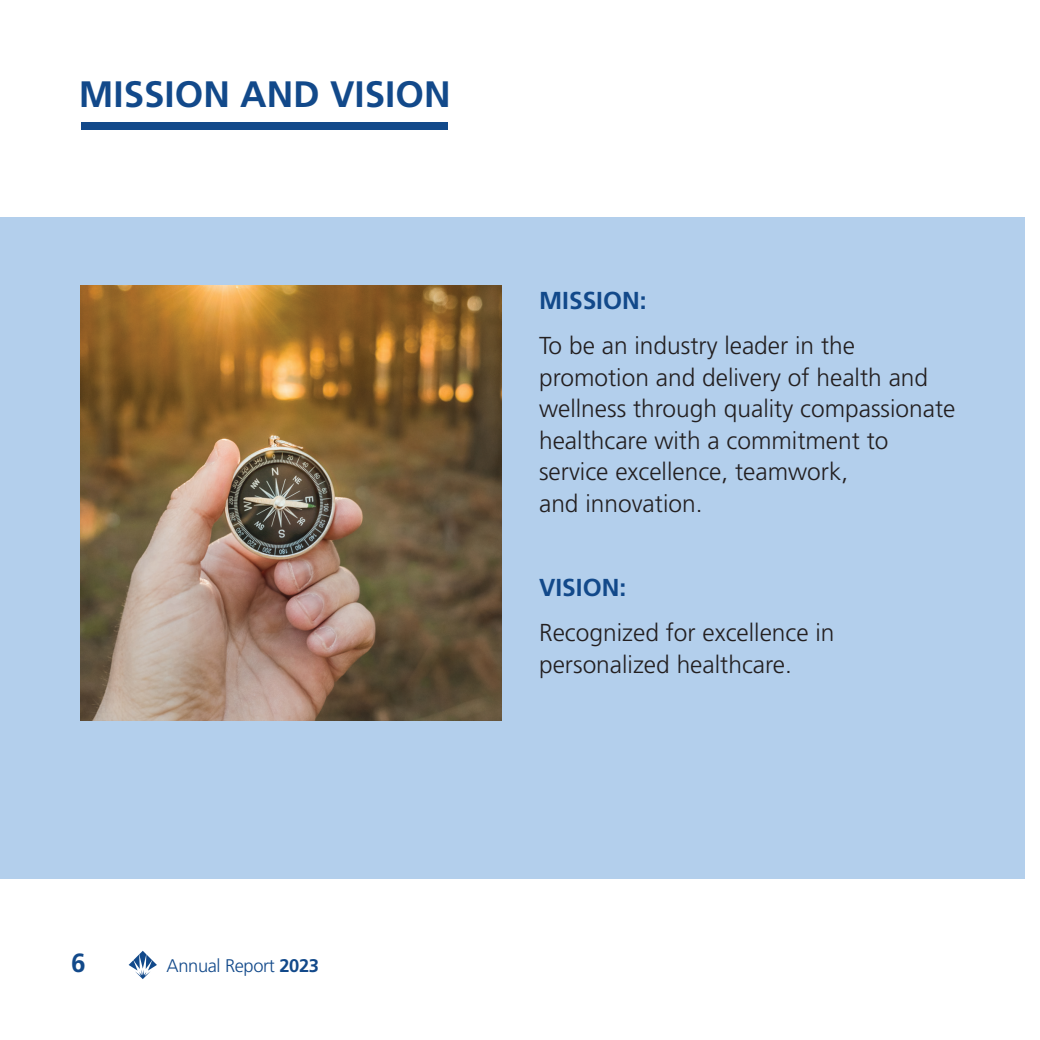
<style>
.page{position:relative;width:1040px;height:1040px;background:#fff}
.page>*{position:absolute;margin:0;border:0;box-sizing:border-box;transform-origin:0 0}
.t1{font:700 36.75px "Frutiger";color:#12498a}
.t2{font:700 26.25px "Frutiger";color:#12498a}
.t3{font:300 24.5px/31.5px "Frutiger";color:#231f20}
.t4{font:700 24.5px "Frutiger";color:#12498a}
.t5{font:300 18.2px "Frutiger";letter-spacing:-.02em;color:#12498a}
.s1{font-weight:700}
</style>
<div class="page">
<svg style="left:129px;top:950px;width:28px;height:29px"></svg>
<div style="left:0;top:217px;width:1024px;height:662px;background:#b3cfec"></div>
<div style="left:81px;top:122px;width:367px;height:8px;background:#12498a"></div>
<img style="left:80px;top:285px;width:421px;height:435px">
<h1 class="t1" style="left:79px;top:73px;width:373px">MISSION AND VISION</h1>
<p class="t4" style="left:539px;top:286px;width:109px">MISSION:</p>
<p class="t3" style="left:539px;top:330px;width:418px">To be an industry leader in the promotion and delivery of health and wellness through quality compassionate healthcare with a commitment to service excellence, teamwork,<br>and innovation.</p>
<p class="t4" style="left:539px;top:573px;width:89px">VISION:</p>
<p class="t3" style="left:539px;top:617px;width:297px">Recognized for excellence in personalized healthcare.</p>
<p class="t2" style="left:71px;top:947px;width:16px">6</p>
<p class="t5" style="left:167px;top:955px;width:154px">Annual Report <span class="s1">2023</span></p>
</div>
